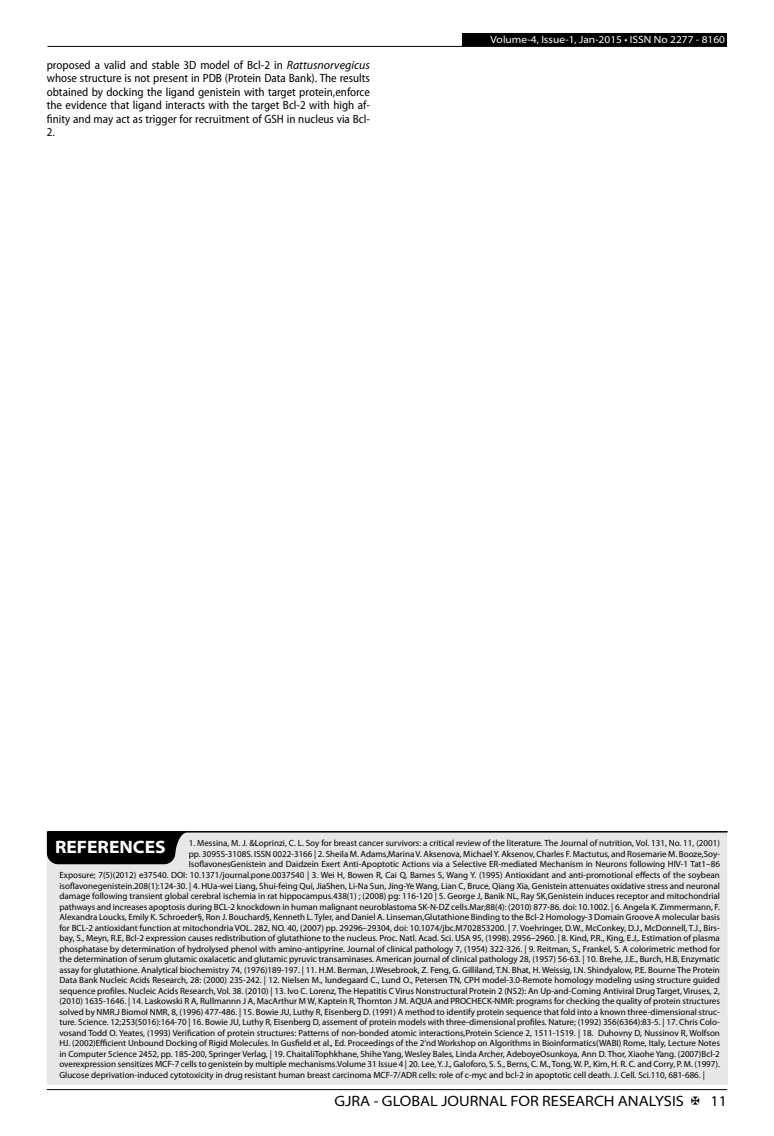
<style>
.page{position:relative;width:774px;height:1136px;background:#fff}
.page>*{position:absolute;margin:0;border:0;box-sizing:border-box;transform-origin:0 0}
.t1{font:700 semi-expanded 18px "Myriad Pro";color:#fff}
.t2{font:semi-expanded 15px "Myriad Pro";color:#000}
.t3{font:semi-condensed 12px/13.5px "Myriad Pro";color:#000;text-align:justify}
.t4{font:semi-expanded 10.5px "Myriad Pro";color:#fff}
.t5{font:9px "Myriad Pro";color:#000}
.s1{font-style:italic;font-stretch:normal}
</style>
<div class="page">
<hr style="left:47px;top:1089px;width:680px;height:1px;background:#000">
<div style="left:462px;top:33px;width:265px;height:13px;background:#000"></div>
<hr style="left:47px;top:46px;width:680px;height:1px;background:#000">
<div style="left:47px;top:831px;width:681px;height:253px;background:#e6e7e8"></div>
<hr style="left:48px;top:831px;width:679px;height:1px;background:#000">
<svg style="left:47px;top:831px;width:142px;height:33px;background:#141414"></svg>
<p class="t3" style="left:47px;top:58px;width:325px">proposed a valid and stable 3D model of Bcl-2 in <span class="s1">Rattusnorvegicus </span>whose structure is not present in PDB (Protein Data Bank). The results obtained by docking the ligand genistein with target protein,enforce the evidence that ligand interacts with the target Bcl-2 with high af&shy;finity and may act as trigger for recruitment of GSH in nucleus via Bcl-2.</p>
<p class="t4" style="left:491px;top:34px;width:236px">Volume-4, Issue-1, Jan-2015 • ISSN No 2277 - 8160</p>
<h1 class="t1" style="left:55px;top:836px;width:112px">REFERENCES</h1>
<p class="t5" style="left:189px;top:838px;width:533px">1. Messina, M. J. &amp;Loprinzi, C. L. Soy for breast cancer survivors: a critical review of the literature. The Journal of nutrition, Vol. 131, No. 11, (2001)</p>
<p class="t5" style="left:189px;top:848px;width:533px">pp. 3095S-3108S. ISSN 0022-3166 | 2. Sheila M. Adams,Marina V. Aksenova, Michael Y. Aksenov, Charles F. Mactutus, and Rosemarie M. Booze,Soy-</p>
<p class="t5" style="left:189px;top:859px;width:533px">IsoflavonesGenistein and Daidzein Exert Anti-Apoptotic Actions via a Selective ER-mediated Mechanism in Neurons following HIV-1 Tat1–86</p>
<p class="t5" style="left:59px;top:870px;width:662px">Exposure; 7(5)(2012) e37540. DOI: 10.1371/journal.pone.0037540 | 3. Wei H, Bowen R, Cai Q, Barnes S, Wang Y. (1995) Antioxidant and anti-promotional effects of the soybean</p>
<p class="t5" style="left:59px;top:880px;width:662px">isoflavonegenistein.208(1):124-30. | 4. HUa-wei Liang, Shui-feing Qui, JiaShen, Li-Na Sun, Jing-Ye Wang, Lian C, Bruce, Qiang Xia, Genistein attenuates oxidative stress and neuronal</p>
<p class="t5" style="left:59px;top:891px;width:662px">damage following transient global cerebral ischemia in rat hippocampus.438(1) ; (2008) pg: 116-120 | 5. George J, Banik NL, Ray SK,Genistein induces receptor and mitochondrial</p>
<p class="t5" style="left:59px;top:901px;width:662px">pathways and increases apoptosis during BCL-2 knockdown in human malignant neuroblastoma SK-N-DZ cells.Mar;88(4): (2010) 877-86. doi: 10.1002. | 6. Angela K. Zimmermann, F.</p>
<p class="t5" style="left:59px;top:912px;width:662px">Alexandra Loucks, Emily K. Schroeder§, Ron J. Bouchard§, Kenneth L. Tyler, and Daniel A. Linseman,Glutathione Binding to the Bcl-2 Homology-3 Domain Groove A molecular basis</p>
<p class="t5" style="left:59px;top:922px;width:662px">for BCL-2 antioxidant function at mitochondria VOL. 282, NO. 40, (2007) pp. 29296–29304, doi: 10.1074/jbc.M702853200. | 7. Voehringer, D.W., McConkey, D.J., McDonnell, T.J., Birs-</p>
<p class="t5" style="left:59px;top:933px;width:662px">bay, S., Meyn, R.E, Bcl-2 expression causes redistribution of glutathione to the nucleus. Proc. Natl. Acad. Sci. USA 95, (1998). 2956–2960. | 8. Kind, P.R., King, E.J,. Estimation of plasma</p>
<p class="t5" style="left:59px;top:943px;width:662px">phosphatase by determination of hydrolysed phenol with amino-antipyrine. Journal of clinical pathology 7, (1954) 322-326. | 9. Reitman, S., Frankel, S. A colorimetric method for</p>
<p class="t5" style="left:59px;top:954px;width:662px">the determination of serum glutamic oxalacetic and glutamic pyruvic transaminases. American journal of clinical pathology 28, (1957) 56-63. | 10. Brehe, J.E., Burch, H.B, Enzymatic</p>
<p class="t5" style="left:59px;top:964px;width:662px">assay for glutathione. Analytical biochemistry 74, (1976)189-197. | 11. H.M. Berman, J.Wesebrook, Z. Feng, G. Gilliland, T.N. Bhat, H. Weissig, I.N. Shindyalow, P.E. Bourne The Protein</p>
<p class="t5" style="left:59px;top:975px;width:662px">Data Bank Nucleic Acids Research, 28: (2000) 235-242. | 12. Nielsen M., lundegaard C., Lund O., Petersen TN, CPH model-3.0-Remote homology modeling using structure guided</p>
<p class="t5" style="left:59px;top:985px;width:662px">sequence profiles. Nucleic Acids Research, Vol. 38. (2010) | 13. Ivo C. Lorenz, The Hepatitis C Virus Nonstructural Protein 2 (NS2): An Up-and-Coming Antiviral Drug Target, Viruses, 2,</p>
<p class="t5" style="left:59px;top:996px;width:662px">(2010) 1635-1646. | 14. Laskowski R A, Rullmannn J A, MacArthur M W, Kaptein R, Thornton J M. AQUA and PROCHECK-NMR: programs for checking the quality of protein structures</p>
<p class="t5" style="left:59px;top:1006px;width:662px">solved by NMR.J Biomol NMR, 8, (1996) 477-486. | 15. Bowie JU, Luthy R, Eisenberg D. (1991) A method to identify protein sequence that fold into a known three-dimensional struc-</p>
<p class="t5" style="left:59px;top:1017px;width:662px">ture. Science. 12;253(5016):164-70 | 16. Bowie JU, Luthy R, Eisenberg D, assement of protein models with three-dimensional profiles. Nature; (1992) 356(6364):83-5. | 17. Chris Colo-</p>
<p class="t5" style="left:59px;top:1027px;width:662px">vosand Todd O. Yeates, (1993) Verification of protein structures: Patterns of non-bonded atomic interactions,Protein Science 2, 1511-1519. | 18. Duhovny D, Nussinov R, Wolfson</p>
<p class="t5" style="left:59px;top:1038px;width:662px">HJ. (2002)Efficient Unbound Docking of Rigid Molecules. In Gusfield et al., Ed. Proceedings of the 2'nd Workshop on Algorithms in Bioinformatics(WABI) Rome, Italy, Lecture Notes</p>
<p class="t5" style="left:59px;top:1048px;width:662px">in Computer Science 2452, pp. 185-200, Springer Verlag, | 19. ChaitaliTophkhane, Shihe Yang, Wesley Bales, Linda Archer, AdeboyeOsunkoya, Ann D. Thor, Xiaohe Yang. (2007)Bcl-2</p>
<p class="t5" style="left:59px;top:1059px;width:662px">overexpression sensitizes MCF-7 cells to genistein by multiple mechanisms.Volume 31 Issue 4 | 20. Lee, Y. J., Galoforo, S. S., Berns, C. M., Tong, W. P., Kim, H. R. C. and Corry, P. M. (1997).</p>
<p class="t5" style="left:59px;top:1069px;width:647px">Glucose deprivation-induced cytotoxicity in drug resistant human breast carcinoma MCF-7/ADR cells: role of c-myc and bcl-2 in apoptotic cell death. J. Cell. Sci.110, 681-686. |</p>
<h2 class="t2" style="left:335px;top:1092px;width:351px">GJRA - GLOBAL JOURNAL FOR RESEARCH ANALYSIS</h2>
<h2 class="t2" style="left:710px;top:1092px;width:18px">11</h2>
</div>
